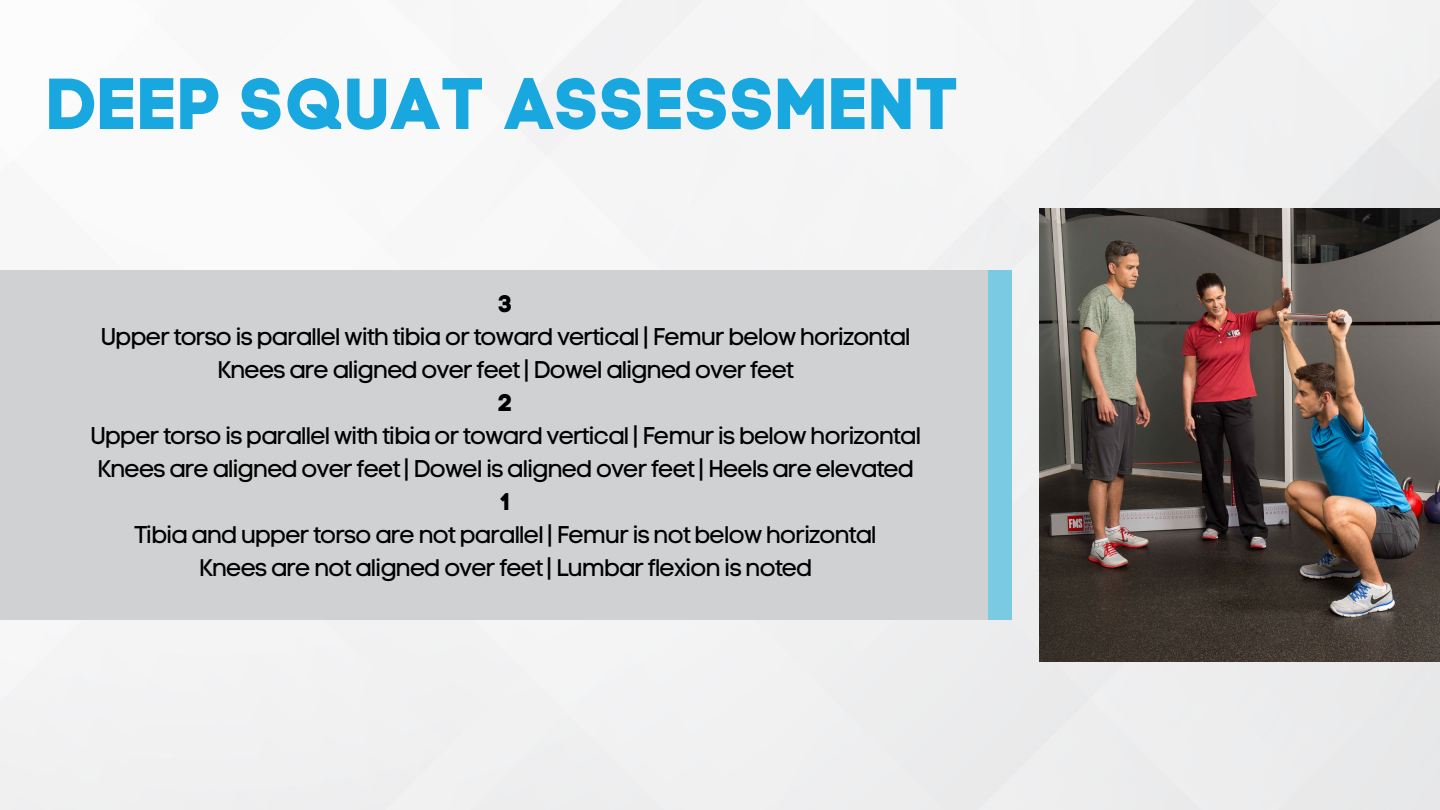
<style>
.page{position:relative;width:1440px;height:810px;background:#fff}
.page>*{position:absolute;margin:0;border:0;box-sizing:border-box;transform-origin:0 0}
.t1{font:72px "Code Pro Bold LC";color:#19a7df}
.t2{font:24px "Code Pro Normal LC";letter-spacing:-.055em;color:#000}
.t3{font:24px "Code Pro Bold LC";color:#000}
</style>
<div class="page">
<img style="left:0;top:0;width:1440px;height:810px">
<img style="left:1039px;top:209px;width:401px;height:453px">
<div style="left:0;top:270px;width:1011px;height:350px;background:#cfd1d2"></div>
<div style="left:988px;top:270px;width:23px;height:350px;background:#7bcae3"></div>
<p class="t1" style="left:46px;top:61px;width:915px">DEEP SQUAT ASSESSMENT</p>
<p class="t3" style="left:499px;top:289px;width:15px">3</p>
<p class="t2" style="left:100px;top:322px;width:812px">Upper torso is parallel with tibia or toward vertical | Femur below horizontal</p>
<p class="t2" style="left:217px;top:355px;width:579px">Knees are aligned over feet | Dowel aligned over feet</p>
<p class="t3" style="left:499px;top:388px;width:16px">2</p>
<p class="t2" style="left:90px;top:421px;width:833px">Upper torso is parallel with tibia or toward vertical | Femur is below horizontal</p>
<p class="t2" style="left:97px;top:454px;width:819px">Knees are aligned over feet | Dowel is aligned over feet | Heels are elevated</p>
<p class="t3" style="left:501px;top:487px;width:11px">1</p>
<p class="t2" style="left:134px;top:520px;width:744px">Tibia and upper torso are not parallel | Femur is not below horizontal</p>
<p class="t2" style="left:199px;top:553px;width:615px">Knees are not aligned over feet | Lumbar flexion is noted</p>
</div>
